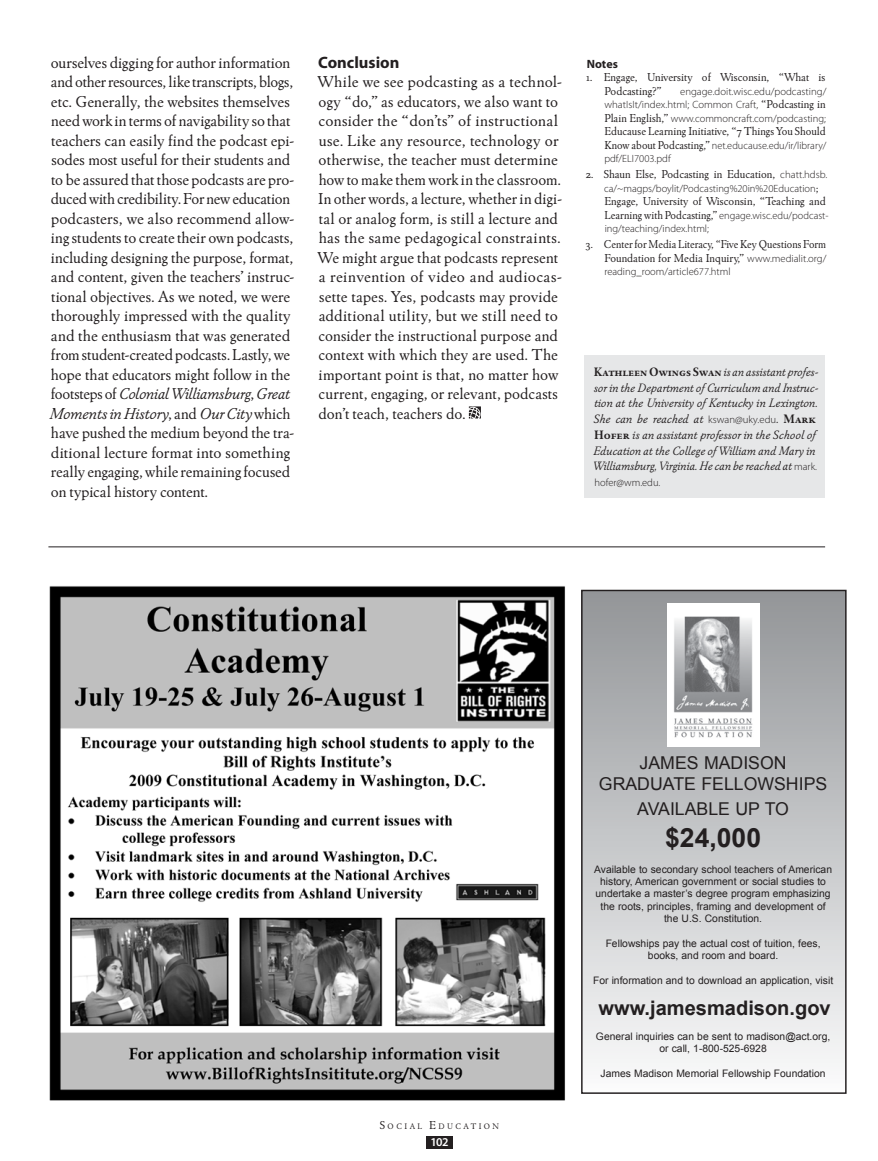
<style>
.page{position:relative;width:878px;height:1161px;background:#fff}
.page>*{position:absolute;margin:0;border:0;box-sizing:border-box;transform-origin:0 0}
.t1{font:700 26.55px "Arial";color:#231f20}
.t2{font:700 20.1px "Arial";color:#231f20}
.t3{font:17.7px/21.3px "Arial";color:#231f20;text-align:center}
.t4{font:16.5px/19.5px "Winchester New ITC";color:#231f20}
.t5{font:700 16.5px "Myriad Pro";color:#231f20}
.t6{font:12.75px/15.8px "Winchester New ITC Book Italic OS";color:#231f20;scale:.95 1}
.t7{font:12px/13.5px "Winchester New ITC Book OS";color:#231f20}
.t8{font:12px/13.5px "Winchester New ITC Book OS";color:#231f20;text-align:right;scale:.94 1}
.t9{font:700 12px "Myriad Pro";color:#231f20}
.t10{font:600 12px "Myriad Pro";color:#fff}
.t11{font:300 10.5px/13.5px "Myriad Pro";color:#231f20;text-align:justify}
.t12{font:10.35px/12.5px "Arial";color:#231f20;text-align:center}
.t13{font:8.4px "Winchester New ITC Book OS";letter-spacing:.285em;color:#231f20}
.s1{font-style:italic}
.s2{font-family:"Winchester New ITC Book OS";font-weight:400;font-size:12px}
.s3{font-family:"Myriad Pro";font-weight:300;font-size:10.5px}
.s4{font-family:"Winchester New ITC Bold SC"}
.s5{font-size:12px}
</style>
<div class="page">
<div style="left:426px;top:1136px;width:26px;height:12px;background:#231f20"></div>
<svg style="left:469px;top:406px;width:12px;height:12px"></svg>
<div style="left:584px;top:355px;width:241px;height:142px;background:#e6e7e8"></div>
<img style="left:49px;top:586px;width:516px;height:515px">
<div style="left:582px;top:590px;width:263px;height:503px;background:linear-gradient(to bottom,#929598,#fbfbfc)"></div>
<div style="left:581px;top:590px;width:265px;height:504px;border:1px solid #231f20"></div>
<div style="left:667px;top:603px;width:92px;height:144px;background:#fff"></div>
<img style="left:674px;top:616px;width:79px;height:122px">
<hr style="left:48px;top:547px;width:777px;height:1px;background:#231f20">
<p class="t4" style="left:49px;top:52px;width:247px">ourselves digging for author information and other resources, like transcripts, blogs, etc. Generally, the websites themselves need work in terms of navigability so that teachers can easily find the podcast epi&shy;sodes most useful for their students and to be assured that those podcasts are pro&shy;duced with credibility. For new education podcasters, we also recommend allow&shy;ing students to create their own podcasts, including designing the purpose, format, and content, given the teachers’ instruc&shy;tional objectives. As we noted, we were thoroughly impressed with the quality and the enthusiasm that was generated from student-created podcasts. Lastly, we hope that educators might follow in the footsteps of <span class="s1">Colonial Williamsburg</span>, <span class="s1">Great Moments in History</span>, and <span class="s1">Our City</span> which have pushed the medium beyond the tra&shy;ditional lecture format into something really engaging, while remaining focused on typical history content.</p>
<p class="t5" style="left:318px;top:53px;width:83px">Conclusion</p>
<p class="t4" style="left:318px;top:72px;width:246px">While we see podcasting as a technol&shy;ogy “do,” as educators, we also want to consider the “don’ts” of instructional use. Like any resource, technology or otherwise, the teacher must determine how to make them work in the classroom.<br>In other words, a lecture, whether in digi&shy;tal or analog form, is still a lecture and has the same pedagogical constraints.<br>We might argue that podcasts represent a reinvention of video and audiocas&shy;sette tapes. Yes, podcasts may provide additional utility, but we still need to consider the instructional purpose and context with which they are used. The important point is that, no matter how current, engaging, or relevant, podcasts don’t teach, teachers do.</p>
<p class="t9" style="left:586px;top:57px;width:33px">Notes</p>
<p class="t7" style="left:604px;top:70px;width:222px;text-indent:-19px">1. Engage, University of Wisconsin, “What is<br>Podcasting?”</p>
<p class="t11" style="left:604px;top:84px;width:223px;text-indent:76px">engage.doit.wisc.edu/podcasting/ whatIsIt/index.html; Common Craft, <span class="s2">“Podcasting in Plain English,”</span> www.commoncraft.com/podcasting;</p>
<p class="t7" style="left:604px;top:124px;width:223px">Educause Learning Initiative, “7 Things You Should</p>
<p class="t11" style="left:604px;top:138px;width:224px"><span class="s2">Know about Podcasting,”</span> net.educause.edu/ir/library/ pdf/ELI7003.pdf</p>
<p class="t7" style="left:585px;top:167px;width:243px">2. Shaun Else, Podcasting in Education, <span class="s3">chatt.hdsb.</span></p>
<p class="t11" style="left:604px;top:182px;width:216px">ca/~magps/boylit/Podcasting%20in%20Education<span class="s2">;</span></p>
<p class="t7" style="left:604px;top:194px;width:225px">Engage, University of Wisconsin, “Teaching and<br>Learning with Podcasting,” <span class="s3">engage.wisc.edu/podcast-</span></p>
<p class="t11" style="left:604px;top:222px;width:106px">ing/teaching/index.html;</p>
<p class="t8" style="left:585px;top:237px;width:258px">3. Center for Media Literacy, “Five Key Questions Form<br>Foundation for Media Inquiry,” <span class="s3">www.medialit.org/</span></p>
<p class="t11" style="left:604px;top:265px;width:128px">reading_room/article677.html</p>
<p class="t6" style="left:593px;top:364px;width:239px"><span class="s4">Kathleen Owings Swan</span> is an assistant profes&shy;sor in the Department of Curriculum and Instruc&shy;tion at the University of Kentucky in Lexington.<br>She can be reached at <span class="s3">kswan@uky.edu</span>. <span class="s4">Mark Hofer</span> is an assistant professor in the School of Education at the College of William and Mary in Williamsburg, Virginia. He can be reached at <span class="s3">mark.</span></p>
<p class="t11" style="left:594px;top:476px;width:67px">hofer@wm.edu.</p>
<p class="t13" style="left:380px;top:1121px;width:121px"><span class="s5">S</span>OCIAL <span class="s5">E</span>DUCATION</p>
<p class="t10" style="left:430px;top:1134px;width:20px">102</p>
<p class="t3" style="left:599px;top:752px;width:230px">JAMES MADISON<br>GRADUATE FELLOWSHIPS</p>
<p class="t3" style="left:637px;top:798px;width:153px">AVAILABLE UP TO</p>
<h1 class="t1" style="left:665px;top:823px;width:97px">$24,000</h1>
<p class="t12" style="left:594px;top:863px;width:239px">Available to secondary school teachers of American history, American government or social studies to undertake a master’s degree program emphasizing the roots, principles, framing and development of the U.S. Constitution.</p>
<p class="t12" style="left:605px;top:937px;width:216px">Fellowships pay the actual cost of tuition, fees, books, and room and board.</p>
<p class="t12" style="left:593px;top:974px;width:242px">For information and to download an application, visit</p>
<p class="t2" style="left:598px;top:996px;width:234px">www.jamesmadison.gov</p>
<p class="t12" style="left:596px;top:1030px;width:236px">General inquiries can be sent to madison@act.org, or call, 1-800-525-6928</p>
<p class="t12" style="left:600px;top:1067px;width:226px">James Madison Memorial Fellowship Foundation</p>
</div>
